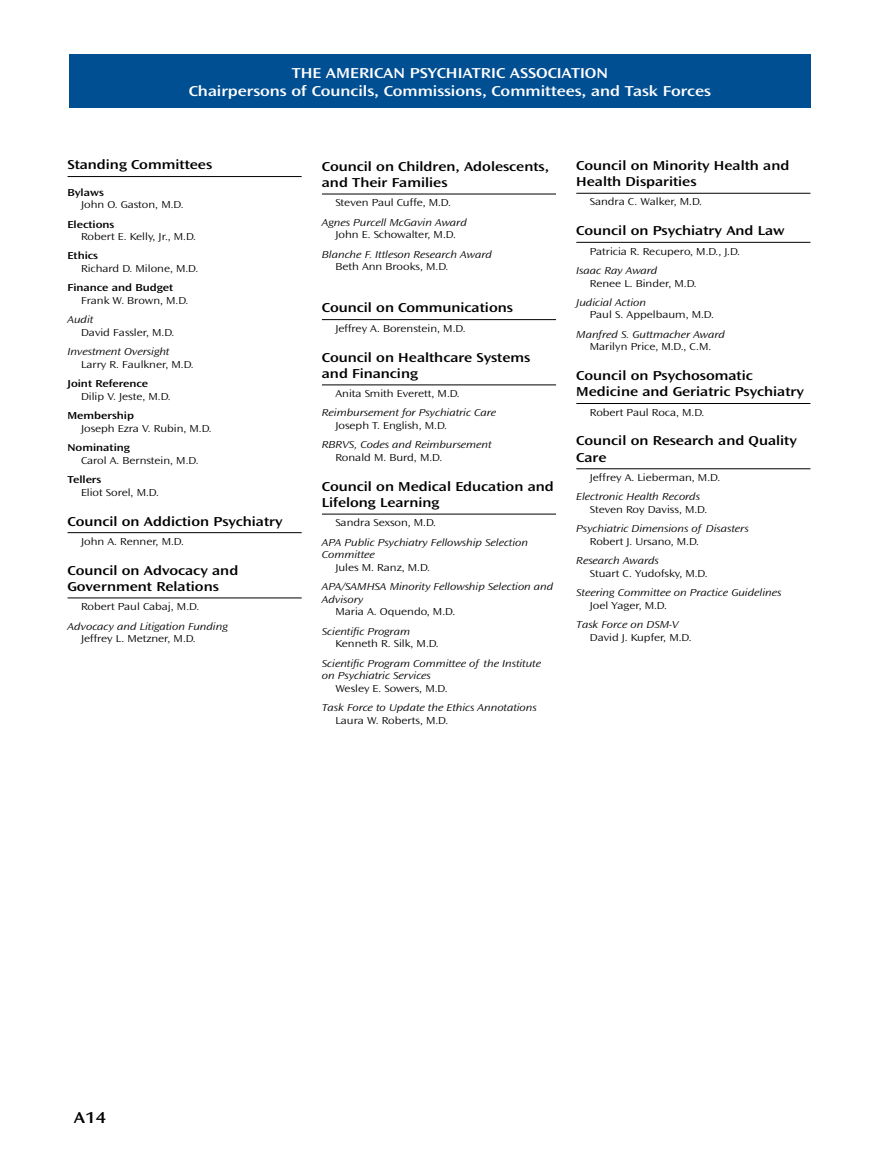
<style>
.page{position:relative;width:878px;height:1175px;background:#fff}
.page>*{position:absolute;margin:0;border:0;box-sizing:border-box;transform-origin:0 0}
.t1{font:16.5px "Ocean Sans MM 512 800";color:#000}
.t2{font:15px/18px "Ocean Sans MM 512 800";color:#fff;text-align:center}
.t3{font:13.5px/16.2px "Ocean Sans MM 512 800";color:#000}
.t4{font:10.5px "Ocean Sans MM 310 800";color:#000}
.t5{font:10.5px/12.6px "Ocean Sans MM It 310 800";color:#000}
.t6{font:10.5px "Ocean Sans MM 512 800";color:#000}
</style>
<div class="page">
<div style="left:69px;top:54px;width:741px;height:54px;background:#004f93"></div>
<hr style="left:68px;top:176px;width:234px;height:1px;background:#000">
<hr style="left:68px;top:532px;width:234px;height:1px;background:#000">
<hr style="left:68px;top:597px;width:234px;height:1px;background:#000">
<hr style="left:322px;top:194px;width:234px;height:1px;background:#000">
<hr style="left:322px;top:319px;width:234px;height:1px;background:#000">
<hr style="left:322px;top:384px;width:234px;height:1px;background:#000">
<hr style="left:322px;top:514px;width:234px;height:1px;background:#000">
<hr style="left:576px;top:193px;width:234px;height:1px;background:#000">
<hr style="left:576px;top:242px;width:234px;height:1px;background:#000">
<hr style="left:576px;top:403px;width:234px;height:1px;background:#000">
<hr style="left:576px;top:468px;width:234px;height:1px;background:#000">
<h2 class="t2" style="left:189px;top:64px;width:523px">THE AMERICAN PSYCHIATRIC ASSOCIATION<br>Chairpersons of Councils, Commissions, Committees, and Task Forces</h2>
<p class="t3" style="left:68px;top:157px;width:146px">Standing Committees</p>
<p class="t6" style="left:68px;top:186px;width:38px">Bylaw s</p>
<p class="t4" style="left:81px;top:199px;width:104px">John O. Gaston, M.D.</p>
<p class="t6" style="left:68px;top:218px;width:48px">Elections</p>
<p class="t4" style="left:81px;top:231px;width:116px">Robert E. Kelly, Jr., M.D.</p>
<p class="t6" style="left:68px;top:250px;width:32px">Ethics</p>
<p class="t4" style="left:81px;top:263px;width:119px">Richard D. Milone, M.D.</p>
<p class="t6" style="left:68px;top:282px;width:107px">Finance and Budget</p>
<p class="t4" style="left:81px;top:295px;width:109px">Frank W. Brown, M.D.</p>
<p class="t5" style="left:68px;top:314px;width:27px">Audit</p>
<p class="t4" style="left:81px;top:327px;width:95px">David Fassler, M.D.</p>
<p class="t5" style="left:68px;top:346px;width:103px">Investment Oversight</p>
<p class="t4" style="left:81px;top:359px;width:114px">Larry R. Faulkner, M.D.</p>
<p class="t6" style="left:68px;top:378px;width:82px">Joint Reference</p>
<p class="t4" style="left:81px;top:391px;width:91px">Dilip V. Jeste, M.D.</p>
<p class="t6" style="left:68px;top:410px;width:68px">Membership</p>
<p class="t4" style="left:81px;top:422px;width:132px">Joseph Ezra V. Rubin, M.D.</p>
<p class="t6" style="left:68px;top:442px;width:64px">Nominating</p>
<p class="t4" style="left:81px;top:454px;width:119px">Carol A. Bernstein, M.D.</p>
<p class="t6" style="left:68px;top:474px;width:35px">Tellers</p>
<p class="t4" style="left:81px;top:486px;width:79px">Eliot Sorel, M.D.</p>
<p class="t3" style="left:68px;top:513px;width:217px">Council on Addiction Psychiatry</p>
<p class="t4" style="left:81px;top:535px;width:104px">John A. Renner, M.D.</p>
<p class="t3" style="left:68px;top:562px;width:172px">Council on Advocacy and<br>Government Relations</p>
<p class="t4" style="left:81px;top:601px;width:120px">Robert Paul Cabaj, M.D.</p>
<p class="t5" style="left:67px;top:620px;width:162px">Advocacy and Litigation Funding</p>
<p class="t4" style="left:81px;top:633px;width:116px">Jeffrey L. Metzner, M.D.</p>
<p class="t3" style="left:322px;top:158px;width:228px">Council on Children, Adolescents, and Their Families</p>
<p class="t4" style="left:335px;top:197px;width:117px">Steven Paul Cuffe, M.D.</p>
<p class="t5" style="left:322px;top:216px;width:146px">Agnes Purcell McGavin Award</p>
<p class="t4" style="left:335px;top:229px;width:122px">John E. Schowalter, M.D.</p>
<p class="t5" style="left:322px;top:248px;width:171px">Blanche F. Ittleson Research Award</p>
<p class="t4" style="left:335px;top:261px;width:114px">Beth Ann Brooks, M.D.</p>
<p class="t3" style="left:322px;top:300px;width:192px">Council on Communications</p>
<p class="t4" style="left:335px;top:322px;width:131px">Jeffrey A. Borenstein, M.D.</p>
<p class="t3" style="left:322px;top:349px;width:210px">Council on Healthcare Systems and Financing</p>
<p class="t4" style="left:335px;top:388px;width:126px">Anita Smith Everett, M.D.</p>
<p class="t5" style="left:322px;top:407px;width:176px">Reimbursement for Psychiatric Care</p>
<p class="t4" style="left:335px;top:420px;width:113px">Joseph T. English, M.D.</p>
<p class="t5" style="left:322px;top:439px;width:171px">RBRVS, Codes and Reimbursement</p>
<p class="t4" style="left:335px;top:452px;width:108px">Ronald M. Burd, M.D.</p>
<p class="t3" style="left:322px;top:478px;width:233px">Council on Medical Education and<br>Lifelong Learning</p>
<p class="t4" style="left:335px;top:517px;width:102px">Sandra Sexson, M.D.</p>
<p class="t5" style="left:322px;top:536px;width:208px">APA Public Psychiatry Fellowship Selection<br>Committee</p>
<p class="t4" style="left:335px;top:561px;width:96px">Jules M. Ranz, M.D.</p>
<p class="t5" style="left:322px;top:580px;width:233px">APA/SAMHSA Minority Fellowship Selection and<br>Advisory</p>
<p class="t4" style="left:335px;top:606px;width:121px">Maria A. Oquendo, M.D.</p>
<p class="t5" style="left:322px;top:625px;width:90px">Scientific Program</p>
<p class="t4" style="left:335px;top:638px;width:105px">Kenneth R. Silk, M.D.</p>
<p class="t5" style="left:322px;top:657px;width:221px">Scientific Program Committee of the Institute on Psychiatric Services</p>
<p class="t4" style="left:335px;top:682px;width:114px">Wesley E. Sowers, M.D.</p>
<p class="t5" style="left:322px;top:701px;width:216px">Task Force to Update the Ethics Annotations</p>
<p class="t4" style="left:335px;top:714px;width:114px">Laura W. Roberts, M.D.</p>
<p class="t3" style="left:576px;top:158px;width:214px">Council on Minority Health and<br>Health Disparities</p>
<p class="t4" style="left:590px;top:196px;width:114px">Sandra C. Walker, M.D.</p>
<p class="t3" style="left:576px;top:223px;width:207px">Council on Psychiatry And Law</p>
<p class="t4" style="left:590px;top:245px;width:152px">Patricia R. Recupero, M.D., J.D.</p>
<p class="t5" style="left:576px;top:264px;width:83px">Isaac Ray Award</p>
<p class="t4" style="left:590px;top:277px;width:108px">Renee L. Binder, M.D.</p>
<p class="t5" style="left:576px;top:296px;width:71px">Judicial Action</p>
<p class="t4" style="left:590px;top:309px;width:126px">Paul S. Appelbaum, M.D.</p>
<p class="t5" style="left:576px;top:328px;width:150px">Manfred S. Guttmacher Award</p>
<p class="t4" style="left:590px;top:341px;width:123px">Marilyn Price, M.D., C.M.</p>
<p class="t3" style="left:576px;top:368px;width:229px">Council on Psychosomatic<br>Medicine and Geriatric Psychiatry</p>
<p class="t4" style="left:590px;top:406px;width:116px">Robert Paul Roca, M.D.</p>
<p class="t3" style="left:576px;top:433px;width:222px">Council on Research and Q uality<br>Care</p>
<p class="t4" style="left:590px;top:472px;width:132px">Jeffrey A. Lieberman, M.D.</p>
<p class="t5" style="left:576px;top:491px;width:125px">Electronic Health Records</p>
<p class="t4" style="left:590px;top:504px;width:119px">Steven Roy Daviss, M.D.</p>
<p class="t5" style="left:576px;top:523px;width:174px">Psychiatric Dimensions of Disasters</p>
<p class="t4" style="left:590px;top:535px;width:111px">Robert J. Ursano, M.D.</p>
<p class="t5" style="left:576px;top:554px;width:84px">Research Awards</p>
<p class="t4" style="left:590px;top:567px;width:119px">Stuart C. Yudofsky, M.D.</p>
<p class="t5" style="left:576px;top:586px;width:206px">Steering Committee on Practice Guidelines</p>
<p class="t4" style="left:590px;top:599px;width:79px">Joel Yager, M.D.</p>
<p class="t5" style="left:576px;top:618px;width:104px">Task Force on DSM-V</p>
<p class="t4" style="left:590px;top:631px;width:103px">David J. Kupfer, M.D.</p>
<h1 class="t1" style="left:74px;top:1108px;width:31px">A14</h1>
</div>
